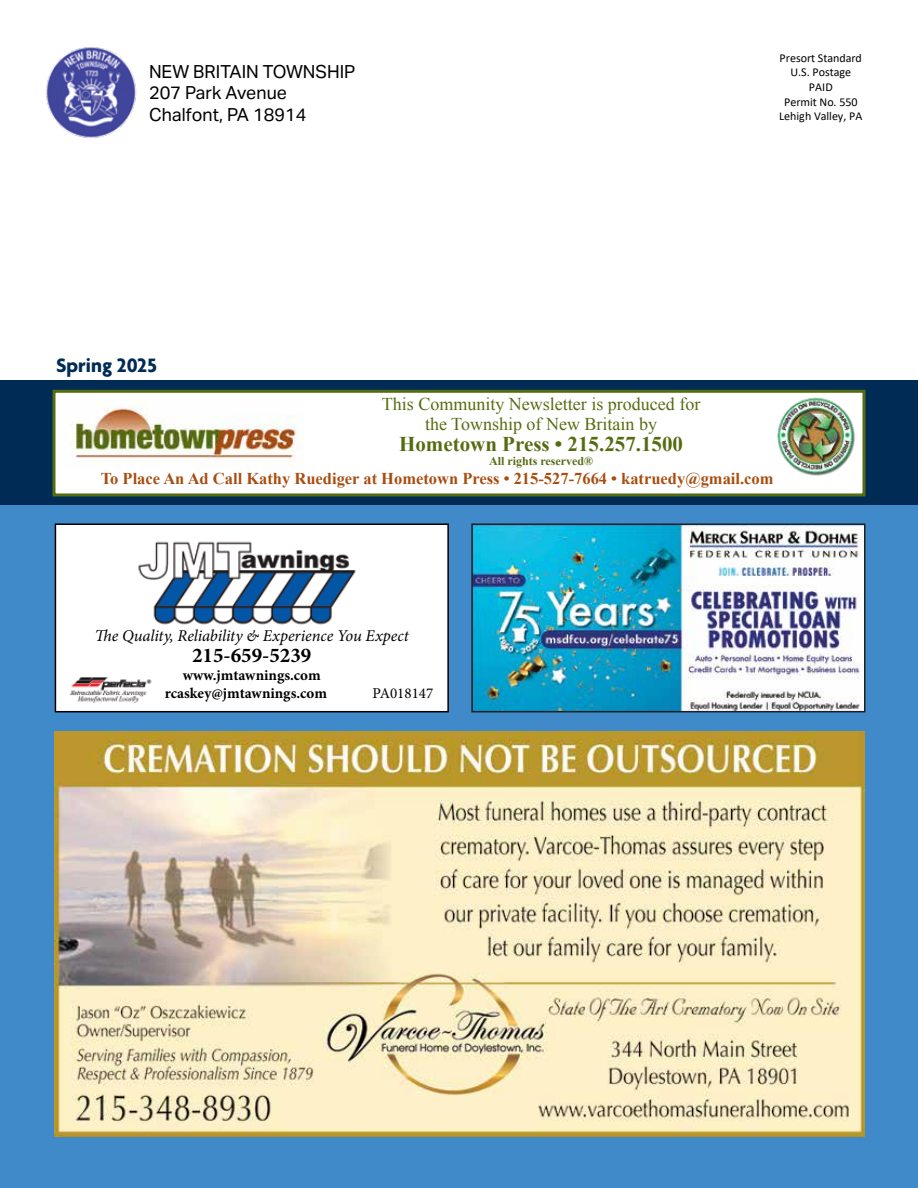
<style>
.page{position:relative;width:918px;height:1188px;background:#fff}
.page>*{position:absolute;margin:0;border:0;box-sizing:border-box;transform-origin:0 0}
.t1{font:700 21px "Times New Roman";color:#566c11}
.t2{font:700 21px "Minion Pro";color:#000}
.t3{font:700 21px "Agenda";color:#002b55}
.t4{font:18px/19.5px "Times New Roman";color:#566c11;text-align:center}
.t5{font:18px/21.6px "Aktiv Grotesk";color:#000}
.t6{font:700 16.5px "Times New Roman";color:#a84d10}
.t7{font:italic 16.5px "Minion Pro";letter-spacing:-.005em;color:#000}
.t8{font:700 15px/18px "Minion Pro";color:#000}
.t9{font:15px "Minion Pro";color:#000}
.t10{font:12px/14.7px "Calibri";letter-spacing:-.005em;color:#000;text-align:center}
.t11{font:700 12px "Times New Roman";color:#566c11}
</style>
<div class="page">
<div style="left:0;top:493px;width:918px;height:695px;background:#418ac9"></div>
<div style="left:0;top:380px;width:918px;height:125px;background:#002b55"></div>
<div style="left:52px;top:390px;width:814px;height:106px;background:#fff;border:3px solid #566c11"></div>
<img style="left:71px;top:400px;width:232px;height:61px">
<img style="left:777px;top:397px;width:78px;height:79px">
<img style="left:46px;top:47px;width:91px;height:91px">
<img style="left:474px;top:526px;width:389px;height:183px">
<div style="left:471px;top:523px;width:395px;height:189px;border:2px solid #221f1f"></div>
<img style="left:55px;top:731px;width:810px;height:405px">
<div style="left:55px;top:524px;width:393px;height:188px;background:#fff"></div>
<img style="left:138px;top:541px;width:218px;height:84px">
<div style="left:55px;top:523px;width:394px;height:189px;border:2px solid #000"></div>
<img style="left:70px;top:677px;width:82px;height:26px">
<p class="t5" style="left:149px;top:61px;width:208px">NEW BRITAIN TOWNSHIP<br>207 Park Avenue<br>Chalfont, PA 18914</p>
<p class="t10" style="left:779px;top:50px;width:85px">Presort Standard<br>U.S. Postage<br>PAID<br>Permit No. 550<br>Lehigh Valley, PA</p>
<p class="t3" style="left:56px;top:354px;width:102px">Spring 2025</p>
<p class="t4" style="left:382px;top:394px;width:320px">This Community Newsletter is produced for the Township of New Britain by</p>
<p class="t1" style="left:399px;top:429px;width:286px">Hometown Press • 215.257.1500</p>
<p class="t11" style="left:489px;top:453px;width:106px">All rights reserved®</p>
<p class="t6" style="left:101px;top:467px;width:674px">To Place An Ad Call Kathy Ruediger at Hometown Press • 215-527-7664 • katruedy@gmail.com</p>
<p class="t7" style="left:95px;top:625px;width:316px">The Quality, Reliability &amp; Experience You Expect</p>
<p class="t2" style="left:192px;top:641px;width:121px">215-659-5239</p>
<p class="t8" style="left:165px;top:666px;width:164px;text-indent:18px">www.jmtawnings.com rcaskey@jmtawnings.com</p>
<p class="t9" style="left:373px;top:683px;width:62px">PA018147</p>
</div>
